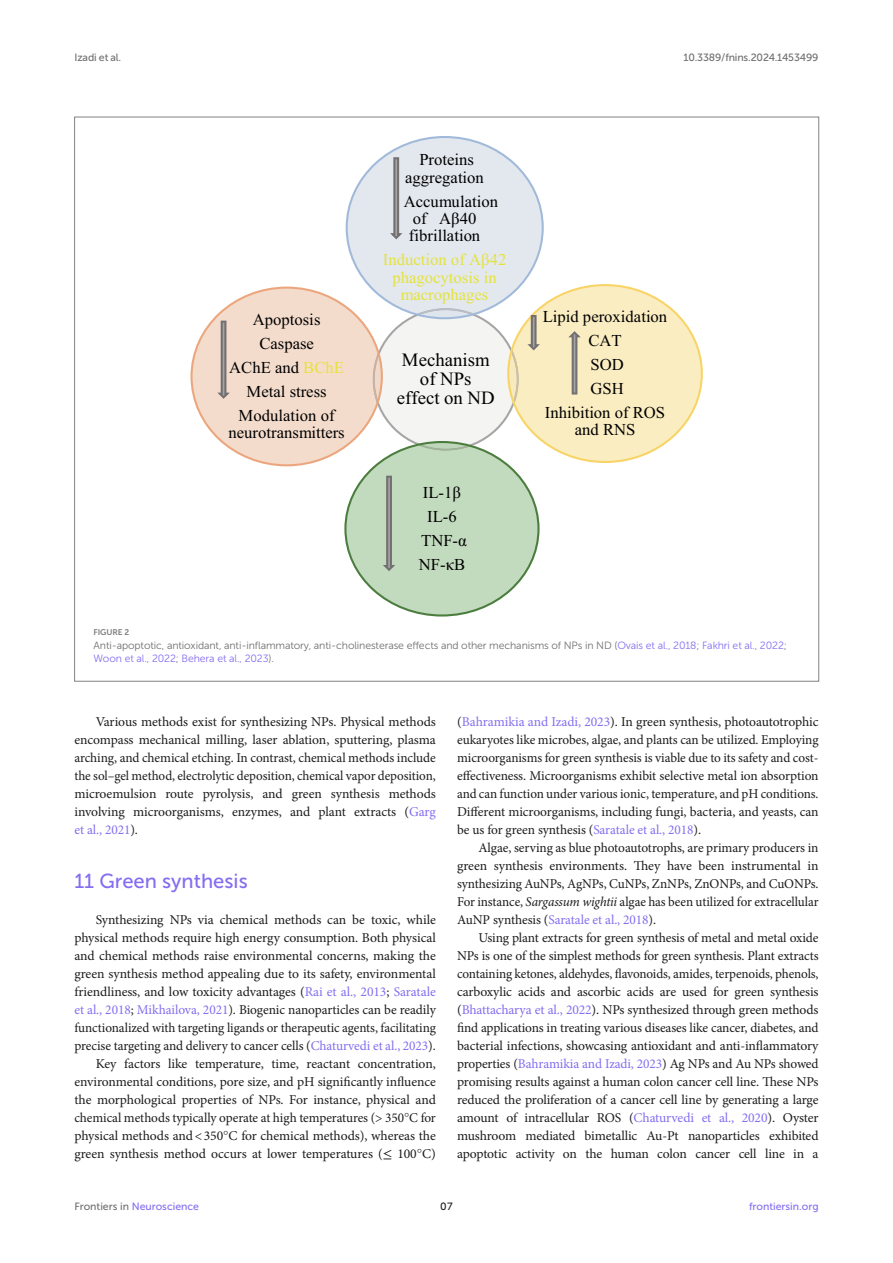
<style>
.page{position:relative;width:893px;height:1263px;background:#fff}
.page>*{position:absolute;margin:0;border:0;box-sizing:border-box;transform-origin:0 0}
.HEAD_1{font:20.25px "Museo Sans 500";color:#856df0}
.t1{font:18.75px/19.4px "Times New Roman";color:#000;text-align:center}
.t2{font:16.65px/24px "Times New Roman";color:#000;text-align:center}
.t3{font:16.65px/17.2px "Times New Roman";color:#e4e33e;text-align:center}
.TEXT{font:13.5px/18px "Minion Pro";letter-spacing:-.005em;color:#1b1c1b;text-align:justify}
.FIG_LEG{font:10.5px/13.5px "Museo Sans 300";letter-spacing:-.01em;color:#706f70}
.t4{font:10.5px "Museo Sans 500";color:#856df0}
.t5{font:10.5px "Museo Sans 500";letter-spacing:-.015em;color:#706f70}
.t6{font:10.5px "Museo Sans 500";color:#1b1c1b}
.FIG_HD{font:8.25px "Museo Sans 700";letter-spacing:-.01em;color:#7e7f7f}
.s1{color:#e4e33e}
.s2{color:#856df0}
.s3{font-family:"STIX"}
.s4{font-family:"STIX General"}
.s5{font-style:italic}
.s6{color:#706f70}
</style>
<div class="page">
<svg style="left:190px;top:136px;width:513px;height:480px"></svg>
<p class="t5" style="left:74px;top:51px;width:48px">Izadi et al.</p>
<p class="t5" style="left:683px;top:51px;width:137px">10.3389/fnins.2024.1453499</p>
<p class="t2" style="left:229px;top:309px;width:116px">Apoptosis<br>Caspase<br>AChE and <span class="s1">BChE<br></span>Metal stress<br>Modulation of</p>
<p class="t2" style="left:228px;top:422px;width:118px">neurotransmitters</p>
<p class="t2" style="left:405px;top:153px;width:80px;line-height:17.2px">Proteins aggregation</p>
<p class="t2" style="left:409px;top:194px;width:91px;line-height:17.2px;text-align:left;text-indent:-5px">Accumulation of Aβ40 fibrillation</p>
<p class="t3" style="left:383px;top:253px;width:125px">Induction of Aβ42 phagocytosis in macrophages</p>
<p class="t1" style="left:397px;top:351px;width:99px">Mechanism of NPs effect on ND</p>
<p class="t2" style="left:419px;top:482px;width:50px">IL-1β<br>IL-6<br>TNF-α<br>NF-κB</p>
<p class="t2" style="left:543px;top:306px;width:126px">Lipid peroxidation<br>CAT<br>SOD<br>GSH<br>Inhibition of ROS</p>
<p class="t2" style="left:575px;top:419px;width:62px">and RNS</p>
<p class="FIG_HD" style="left:94px;top:628px;width:37px">FIGURE 2</p>
<p class="FIG_LEG" style="left:94px;top:638px;width:695px">Anti-apoptotic, antioxidant, anti-inflammatory, anti-cholinesterase effects and other mechanisms of NPs in ND (<span class="s2">Ovais et al., 2018</span>; <span class="s2">Fakhri et al., 2022</span>;<br><span class="s2">Woon et al., 2022</span>; <span class="s2">Behera et al., 2023</span>).</p>
<p class="TEXT" style="left:74px;top:713px;width:363px;text-indent:21px">Various methods exist for synthesizing NPs. Physical methods encompass mechanical milling, laser ablation, sputtering, plasma arching, and chemical etching. In contrast, chemical methods include the sol–gel method, electrolytic deposition, chemical vapor deposition, microemulsion route pyrolysis, and green synthesis methods involving microorganisms, enzymes, and plant extracts (<span class="s2">Garg et al., 2021</span>).</p>
<p class="HEAD_1" style="left:74px;top:870px;width:175px">11 Green synthesis</p>
<p class="TEXT" style="left:74px;top:911px;width:363px;text-indent:21px">Synthesizing NPs via chemical methods can be toxic, while physical methods require high energy consumption. Both physical and chemical methods raise environmental concerns, making the green synthesis method appealing due to its safety, environmental friendliness, and low toxicity advantages (<span class="s2">Rai et al., 2013</span>; <span class="s2">Saratale et al., 2018</span>; <span class="s2">Mikhailova, 2021</span>). Biogenic nanoparticles can be readily functionalized with targeting ligands or therapeutic agents, facilitating precise targeting and delivery to cancer cells (<span class="s2">Chaturvedi et al., 2023</span>).</p>
<p class="TEXT" style="left:74px;top:1055px;width:363px;text-indent:21px">Key factors like temperature, time, reactant concentration, environmental conditions, pore size, and pH significantly influence the morphological properties of NPs. For instance, physical and chemical methods typically operate at high temperatures (&gt; 350<span class="s3">°</span>C for physical methods and&lt;350<span class="s3">°</span>C for chemical methods), whereas the green synthesis method occurs at lower temperatures (<span class="s4">≤</span> 100<span class="s3">°</span>C)</p>
<p class="TEXT" style="left:457px;top:713px;width:363px">(<span class="s2">Bahramikia and Izadi, 2023</span>). In green synthesis, photoautotrophic eukaryotes like microbes, algae, and plants can be utilized. Employing microorganisms for green synthesis is viable due to its safety and cost&shy;effectiveness. Microorganisms exhibit selective metal ion absorption and can function under various ionic, temperature, and pH conditions.<br>Different microorganisms, including fungi, bacteria, and yeasts, can be us for green synthesis (<span class="s2">Saratale et al., 2018</span>).</p>
<p class="TEXT" style="left:457px;top:839px;width:363px;text-indent:21px">Algae, serving as blue photoautotrophs, are primary producers in green synthesis environments. They have been instrumental in synthesizing AuNPs, AgNPs, CuNPs, ZnNPs, ZnONPs, and CuONPs.<br>For instance, <span class="s5">Sargassum wightii</span> algae has been utilized for extracellular AuNP synthesis (<span class="s2">Saratale et al., 2018</span>).</p>
<p class="TEXT" style="left:457px;top:929px;width:363px;text-indent:21px">Using plant extracts for green synthesis of metal and metal oxide NPs is one of the simplest methods for green synthesis. Plant extracts containing ketones, aldehydes, flavonoids, amides, terpenoids, phenols, carboxylic acids and ascorbic acids are used for green synthesis (<span class="s2">Bhattacharya et al., 2022</span>). NPs synthesized through green methods find applications in treating various diseases like cancer, diabetes, and bacterial infections, showcasing antioxidant and anti-inflammatory properties (<span class="s2">Bahramikia and Izadi, 2023</span>) Ag NPs and Au NPs showed promising results against a human colon cancer cell line. These NPs reduced the proliferation of a cancer cell line by generating a large amount of intracellular ROS (<span class="s2">Chaturvedi et al., 2020</span>). Oyster mushroom mediated bimetallic Au-Pt nanoparticles exhibited apoptotic activity on the human colon cancer cell line in a</p>
<p class="t4" style="left:74px;top:1200px;width:126px"><span class="s6">Frontiers in</span> Neuroscience</p>
<p class="t6" style="left:440px;top:1200px;width:14px">07</p>
<p class="t4" style="left:749px;top:1200px;width:71px">frontiersin.org</p>
</div>
